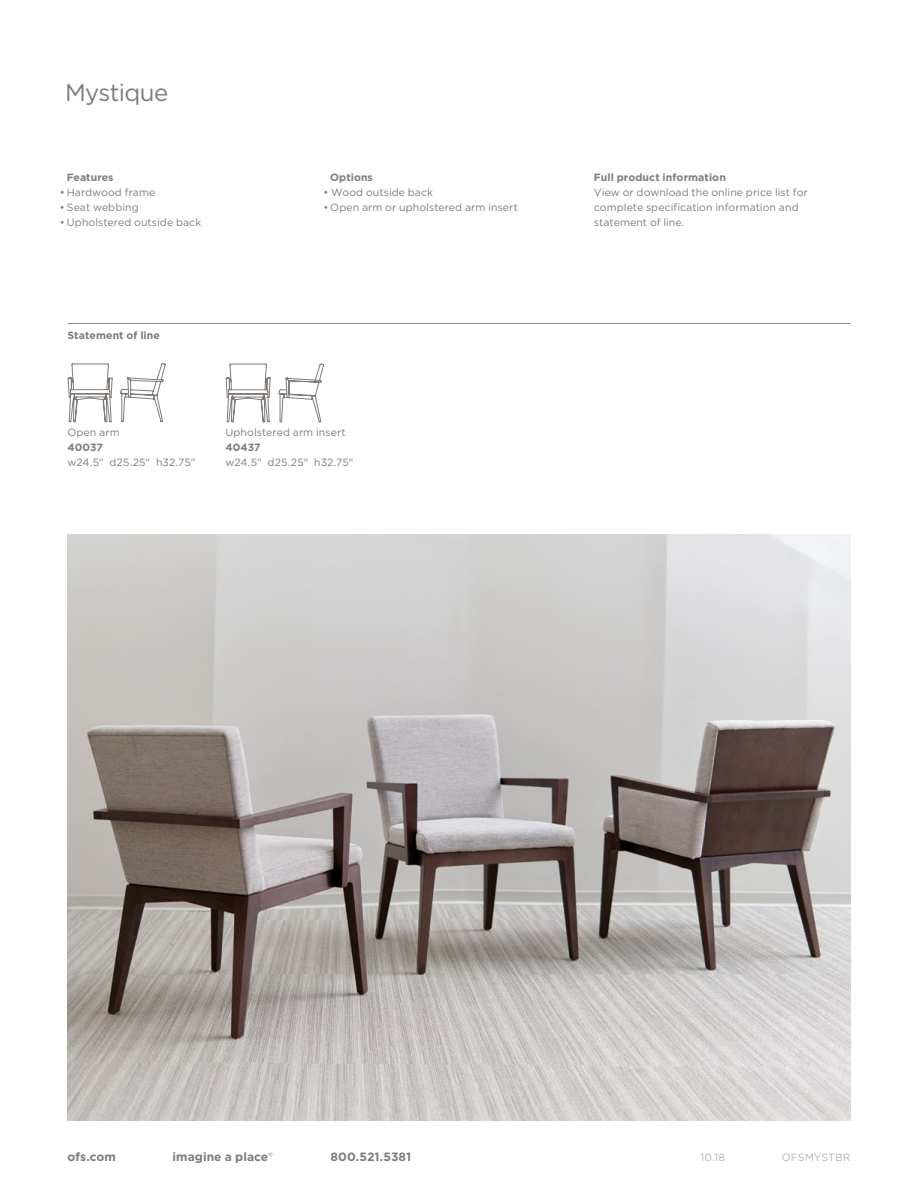
<style>
.page{position:relative;width:918px;height:1188px;background:#fff}
.page>*{position:absolute;margin:0;border:0;box-sizing:border-box;transform-origin:0 0}
.t1{font:24px "Gotham";letter-spacing:-.025em;color:#807b78}
.t2{font:700 12px "Gotham";letter-spacing:.005em;color:#807b78}
.t3{font:10.5px/15px "Gotham";letter-spacing:.005em;color:#807b78}
.t4{font:700 10.5px "Gotham";letter-spacing:.005em;color:#807b78}
.t5{font:10.5px "Gotham";letter-spacing:.015em;color:#b2b1af}
.s1{font-weight:400}
</style>
<div class="page">
<img style="left:68px;top:535px;width:782px;height:585px">
<svg style="left:68px;top:363px;width:98px;height:59px"></svg>
<svg style="left:226px;top:363px;width:98px;height:59px"></svg>
<hr style="left:68px;top:323px;width:783px;height:1px;background:#807b78">
<h1 class="t1" style="left:65px;top:77px;width:105px">Mystique</h1>
<p class="t4" style="left:67px;top:171px;width:48px">Features</p>
<p class="t3" style="left:60px;top:185px;width:97px">• Hardwood frame</p>
<p class="t3" style="left:60px;top:200px;width:80px">• Seat webbing</p>
<p class="t3" style="left:60px;top:215px;width:143px">• Upholstered outside back</p>
<p class="t4" style="left:330px;top:171px;width:44px">Options</p>
<p class="t3" style="left:323px;top:185px;width:111px">• Wood outside back</p>
<p class="t3" style="left:323px;top:200px;width:196px">• Open arm or upholstered arm insert</p>
<p class="t4" style="left:68px;top:329px;width:94px">Statement of line</p>
<p class="t3" style="left:67px;top:424px;width:54px">Open arm</p>
<p class="t4" style="left:67px;top:440px;width:37px">40037</p>
<p class="t3" style="left:67px;top:454px;width:129px">w24.5" d25.25" h32.75"</p>
<p class="t3" style="left:225px;top:424px;width:122px">Upholstered arm insert</p>
<p class="t4" style="left:225px;top:440px;width:37px">40437</p>
<p class="t3" style="left:225px;top:454px;width:129px">w24.5" d25.25" h32.75"</p>
<p class="t4" style="left:594px;top:171px;width:133px">Full product information</p>
<p class="t3" style="left:594px;top:185px;width:215px">View or download the online price list for complete specification information and statement of line.</p>
<p class="t2" style="left:68px;top:1149px;width:50px">ofs.com</p>
<p class="t2" style="left:172px;top:1149px;width:102px">imagine a place<span class="s1">®</span></p>
<p class="t2" style="left:330px;top:1149px;width:82px">800.521.5381</p>
<p class="t5" style="left:701px;top:1151px;width:26px">10.18</p>
<p class="t5" style="left:782px;top:1151px;width:70px">OFSMYSTBR</p>
</div>
